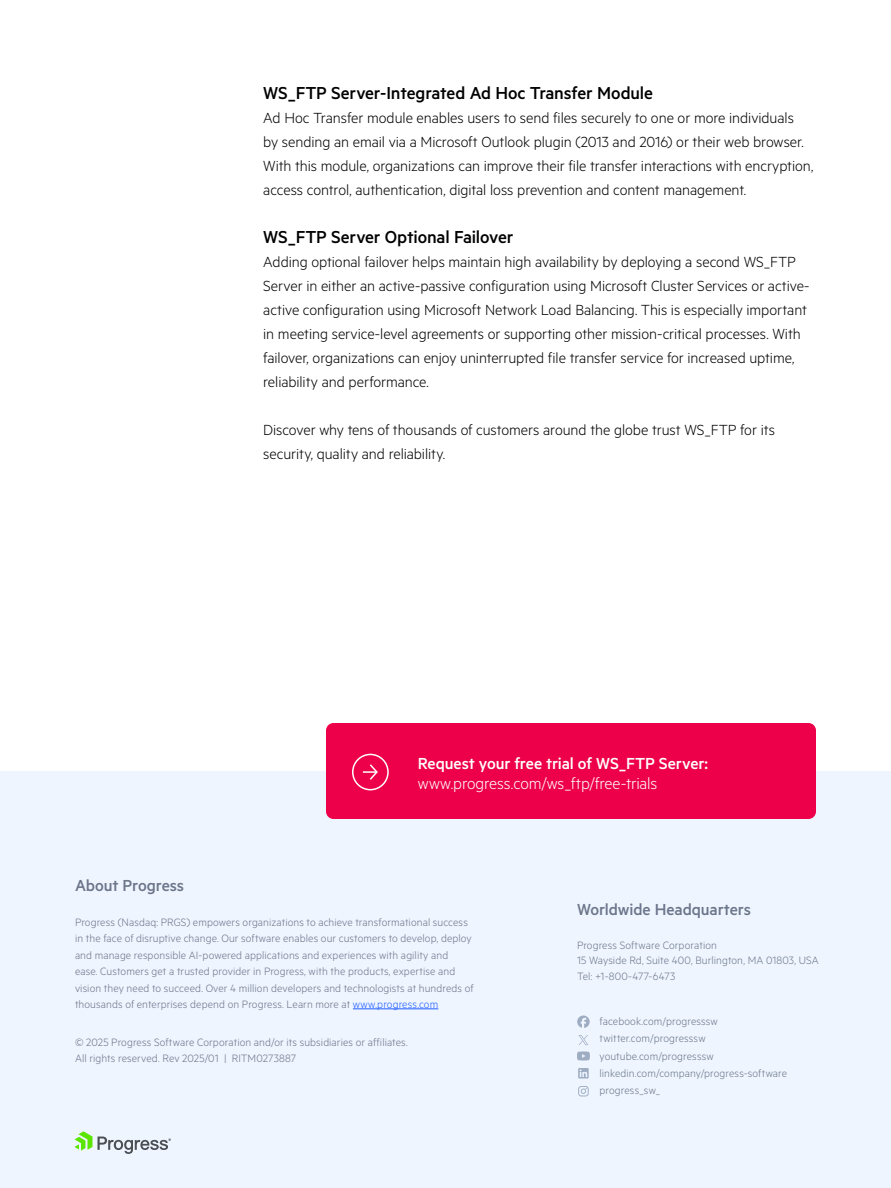
<style>
.page{position:relative;width:891px;height:1188px;background:#fff}
.page>*{position:absolute;margin:0;border:0;box-sizing:border-box;transform-origin:0 0}
.t1{font:500 19.5px "Metric";letter-spacing:-.005em;color:#000}
.t2{font:500 18px "Metric";letter-spacing:-.005em;color:#fff}
.t3{font:300 18px "Metric";letter-spacing:-.005em;color:#fff}
.t4{font:500 18px "Metric";letter-spacing:-.005em;color:#6c768a}
.t5{font:500 18px "Metric";letter-spacing:-.01em;color:#6c7589}
.t6{font:300 16.5px/24px "Metric";letter-spacing:-.005em;color:#000}
.t7{font:300 12px/16.5px "Metric";letter-spacing:.01em;color:#6c7589}
.t8{font:300 12px/17.2px "Metric";letter-spacing:.01em;color:#6c768a}
.s1{color:#225eff}
</style>
<div class="page">
<div style="left:0;top:771px;width:891px;height:417px;background:#eef5ff"></div>
<svg style="left:74px;top:1131px;width:97px;height:23px"></svg>
<div style="left:326px;top:723px;width:490px;height:96px;background:#ed0049;border-radius:8px"></div>
<div style="left:352px;top:754px;width:37px;height:36px;border:2px solid #fff;border-radius:50%"></div>
<svg style="left:363px;top:764px;width:15px;height:16px"></svg>
<hr style="left:353px;top:1009px;width:85px;height:1px;background:#225eff">
<svg style="left:578px;top:1086px;width:11px;height:10px"></svg>
<svg style="left:578px;top:1035px;width:10px;height:10px"></svg>
<svg style="left:577px;top:1015px;width:13px;height:13px"></svg>
<svg style="left:578px;top:1068px;width:11px;height:10px"></svg>
<svg style="left:577px;top:1052px;width:13px;height:8px"></svg>
<p class="t1" style="left:263px;top:82px;width:391px">WS_FTP Server-Integrated Ad Hoc Transfer Module</p>
<p class="t6" style="left:263px;top:105px;width:552px">Ad Hoc Transfer module enables users to send files securely to one or more individuals<br>by sending an email via a Microsoft Outlook plugin (2013 and 2016) or their web browser.<br>With this module, organizations can improve their file transfer interactions with encryption, access control, authentication, digital loss prevention and content management.</p>
<p class="t1" style="left:263px;top:226px;width:252px">WS_FTP Server Optional Failover</p>
<p class="t6" style="left:263px;top:249px;width:548px">Adding optional failover helps maintain high availability by deploying a second WS_FTP Server in either an active-passive configuration using Microsoft Cluster Services or active&shy;active configuration using Microsoft Network Load Balancing. This is especially important in meeting service-level agreements or supporting other mission-critical processes. With failover, organizations can enjoy uninterrupted file transfer service for increased uptime, reliability and performance.</p>
<p class="t6" style="left:263px;top:417px;width:513px">Discover why tens of thousands of customers around the globe trust WS_FTP for its security, quality and reliability.</p>
<p class="t2" style="left:418px;top:753px;width:292px">Request your free trial of WS_FTP Server:</p>
<p class="t3" style="left:418px;top:772px;width:241px">www.progress.com/ws_ftp/free-trials</p>
<p class="t5" style="left:75px;top:875px;width:111px">About Progress</p>
<p class="t7" style="left:75px;top:913px;width:400px">Progress (Nasdaq: PRGS) empowers organizations to achieve transformational success in the face of disruptive change. Our software enables our customers to develop, deploy and manage responsible AI-powered applications and experiences with agility and ease. Customers get a trusted provider in Progress, with the products, expertise and vision they need to succeed. Over 4 million developers and technologists at hundreds of thousands of enterprises depend on Progress. Learn more at <span class="s1">www.progress.com</span></p>
<p class="t7" style="left:75px;top:1034px;width:334px;line-height:15.8px">© 2025 Progress Software Corporation and/or its subsidiaries or affiliates.<br>All rights reserved. Rev 2025/01 | RITM0273887</p>
<p class="t4" style="left:577px;top:899px;width:176px">Worldwide Headquarters</p>
<p class="t8" style="left:577px;top:937px;width:243px;line-height:15.8px">Progress Software Corporation<br>15 Wayside Rd, Suite 400, Burlington, MA 01803, USA<br>Tel: +1-800-477-6473</p>
<p class="t8" style="left:600px;top:1012px;width:189px">facebook.com/progresssw twitter.com/progresssw youtube.com/progresssw linkedin.com/company/progress-software progress_sw_</p>
</div>
